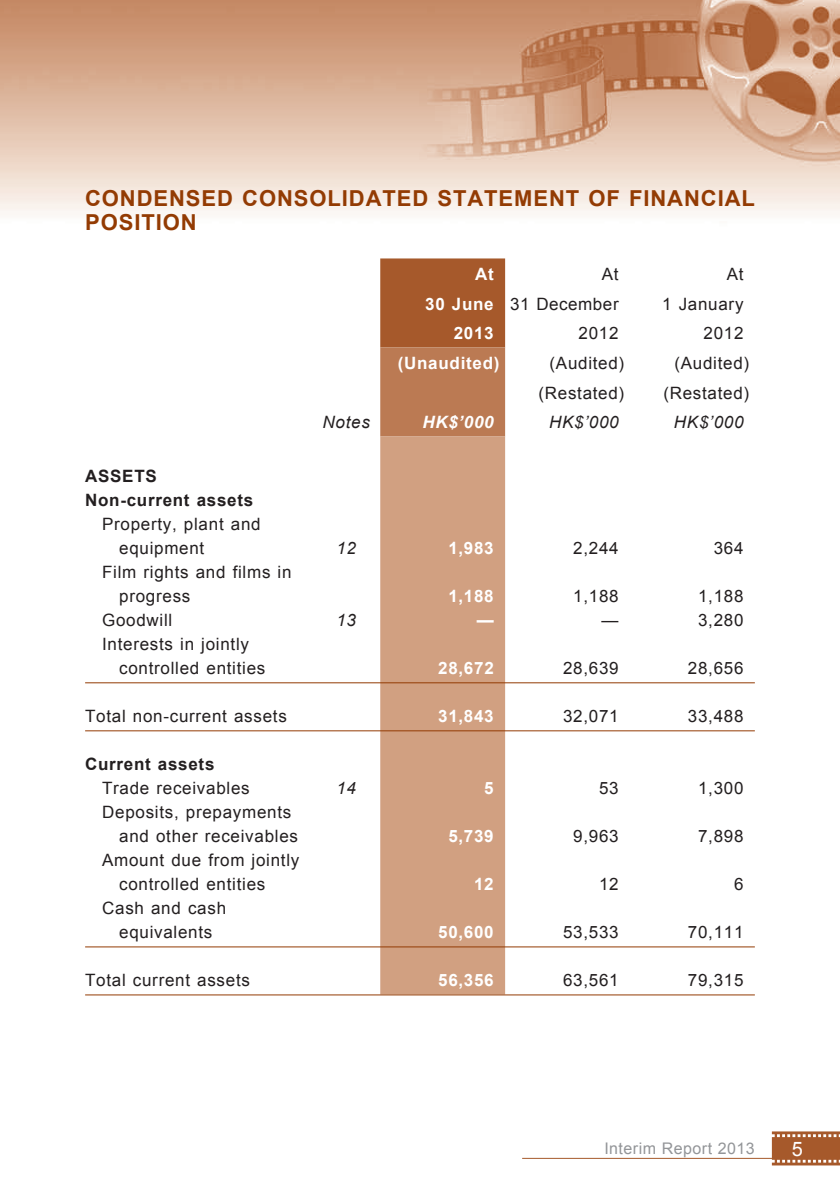
<style>
.page{position:relative;width:840px;height:1191px;background:#fff}
.page>*{position:absolute;margin:0;border:0;box-sizing:border-box;transform-origin:0 0}
.t1{font:700 22px/24px "Arial";letter-spacing:.04em;color:#933b03}
.t2{font:20px "Arial";color:#fff}
.t3{font:17px/24px "Arial";letter-spacing:.04em;color:#231f20}
.t4{font:700 17px "Arial";letter-spacing:.04em;color:#fff}
.t5{font:700 17px/24px "Arial";letter-spacing:.04em;color:#231f20}
.t6{font:italic 17px "Arial";letter-spacing:.04em;color:#231f20}
.t7{font:italic 700 17px "Arial";color:#fff}
.t8{font:16px "Arial";letter-spacing:.03em;color:#939598}
.s1{font-weight:700;color:#fff}
</style>
<div class="page">
<img style="left:0;top:0;width:839px;height:1166px">
<svg style="left:771px;top:1131px;width:68px;height:34px;background:#b06c44"></svg>
<hr style="left:522px;top:1158px;width:317px;height:1px;background:#a6592b">
<svg style="left:380px;top:258px;width:125px;height:178px;background:#b16b41"></svg>
<div style="left:380px;top:436px;width:125px;height:558px;background:#d1a081"></div>
<hr style="left:85px;top:682px;width:669px;height:1px;background:#933b03">
<hr style="left:85px;top:730px;width:669px;height:1px;background:#933b03">
<hr style="left:85px;top:946px;width:669px;height:1px;background:#933b03">
<hr style="left:85px;top:994px;width:669px;height:1px;background:#933b03">
<p class="t1" style="left:85px;top:187px;width:671px">CONDENSED CONSOLIDATED STATEMENT OF FINANCIAL<br>POSITION</p>
<p class="t4" style="left:475px;top:263px;width:20px">At</p>
<p class="t3" style="left:601px;top:262px;width:18px">At</p>
<p class="t3" style="left:726px;top:262px;width:18px">At</p>
<p class="t3" style="left:425px;top:292px;width:195px"><span class="s1">30 June</span> 31 December</p>
<p class="t3" style="left:661px;top:292px;width:83px">1 January</p>
<p class="t4" style="left:453px;top:322px;width:41px">2013</p>
<p class="t3" style="left:578px;top:322px;width:41px">2012</p>
<p class="t3" style="left:703px;top:322px;width:41px">2012</p>
<p class="t4" style="left:397px;top:352px;width:103px">(Unaudited)</p>
<p class="t3" style="left:549px;top:351px;width:76px">(Audited)</p>
<p class="t3" style="left:674px;top:351px;width:76px">(Audited)</p>
<p class="t3" style="left:538px;top:381px;width:87px">(Restated)</p>
<p class="t3" style="left:663px;top:381px;width:87px">(Restated)</p>
<p class="t6" style="left:322px;top:411px;width:49px">Notes</p>
<p class="t7" style="left:422px;top:411px;width:73px">HK$’000</p>
<p class="t6" style="left:548px;top:411px;width:71px">HK$’000</p>
<p class="t6" style="left:673px;top:411px;width:71px">HK$’000</p>
<p class="t5" style="left:85px;top:465px;width:169px">ASSETS<br>Non-current assets</p>
<p class="t3" style="left:119px;top:512px;width:143px;text-indent:-17px">Property, plant and equipment</p>
<p class="t6" style="left:336px;top:537px;width:21px">12</p>
<p class="t4" style="left:448px;top:537px;width:47px">1,983</p>
<p class="t3" style="left:573px;top:536px;width:47px">2,244</p>
<p class="t3" style="left:713px;top:536px;width:31px">364</p>
<p class="t3" style="left:119px;top:560px;width:174px;text-indent:-17px">Film rights and films in progress</p>
<p class="t4" style="left:448px;top:585px;width:47px">1,188</p>
<p class="t3" style="left:573px;top:584px;width:47px">1,188</p>
<p class="t3" style="left:697px;top:584px;width:47px">1,188</p>
<p class="t3" style="left:102px;top:608px;width:72px">Goodwill</p>
<p class="t6" style="left:336px;top:609px;width:21px">13</p>
<p class="t4" style="left:476px;top:609px;width:18px">—</p>
<p class="t3" style="left:601px;top:608px;width:18px">—</p>
<p class="t3" style="left:697px;top:608px;width:47px">3,280</p>
<p class="t3" style="left:119px;top:632px;width:148px;text-indent:-17px">Interests in jointly controlled entities</p>
<p class="t4" style="left:438px;top:657px;width:57px">28,672</p>
<p class="t3" style="left:562px;top:656px;width:57px">28,639</p>
<p class="t3" style="left:687px;top:656px;width:57px">28,656</p>
<p class="t3" style="left:85px;top:704px;width:203px">Total non-current assets</p>
<p class="t4" style="left:438px;top:705px;width:57px">31,843</p>
<p class="t3" style="left:562px;top:704px;width:57px">32,071</p>
<p class="t3" style="left:687px;top:704px;width:57px">33,488</p>
<p class="t5" style="left:85px;top:753px;width:131px">Current assets</p>
<p class="t3" style="left:102px;top:776px;width:149px">Trade receivables</p>
<p class="t6" style="left:336px;top:777px;width:21px">14</p>
<p class="t4" style="left:484px;top:777px;width:11px">5</p>
<p class="t3" style="left:598px;top:776px;width:21px">53</p>
<p class="t3" style="left:697px;top:776px;width:47px">1,300</p>
<p class="t3" style="left:119px;top:800px;width:180px;text-indent:-17px">Deposits, prepayments and other receivables</p>
<p class="t4" style="left:448px;top:825px;width:47px">5,739</p>
<p class="t3" style="left:573px;top:824px;width:47px">9,963</p>
<p class="t3" style="left:697px;top:824px;width:47px">7,898</p>
<p class="t3" style="left:119px;top:848px;width:182px;text-indent:-17px">Amount due from jointly controlled entities</p>
<p class="t3" style="left:102px;top:896px;width:125px;text-align:center">Cash and cash equivalents</p>
<p class="t4" style="left:474px;top:873px;width:21px">12</p>
<p class="t3" style="left:598px;top:872px;width:21px">12</p>
<p class="t3" style="left:733px;top:872px;width:11px">6</p>
<p class="t4" style="left:438px;top:921px;width:57px">50,600</p>
<p class="t3" style="left:562px;top:920px;width:57px">53,533</p>
<p class="t3" style="left:687px;top:920px;width:57px">70,111</p>
<p class="t3" style="left:85px;top:968px;width:166px">Total current assets</p>
<p class="t4" style="left:438px;top:969px;width:57px">56,356</p>
<p class="t3" style="left:562px;top:968px;width:57px">63,561</p>
<p class="t3" style="left:687px;top:968px;width:57px">79,315</p>
<p class="t8" style="left:604px;top:1137px;width:152px">Interim Report 2013</p>
<p class="t2" style="left:791px;top:1135px;width:13px">5</p>
</div>
